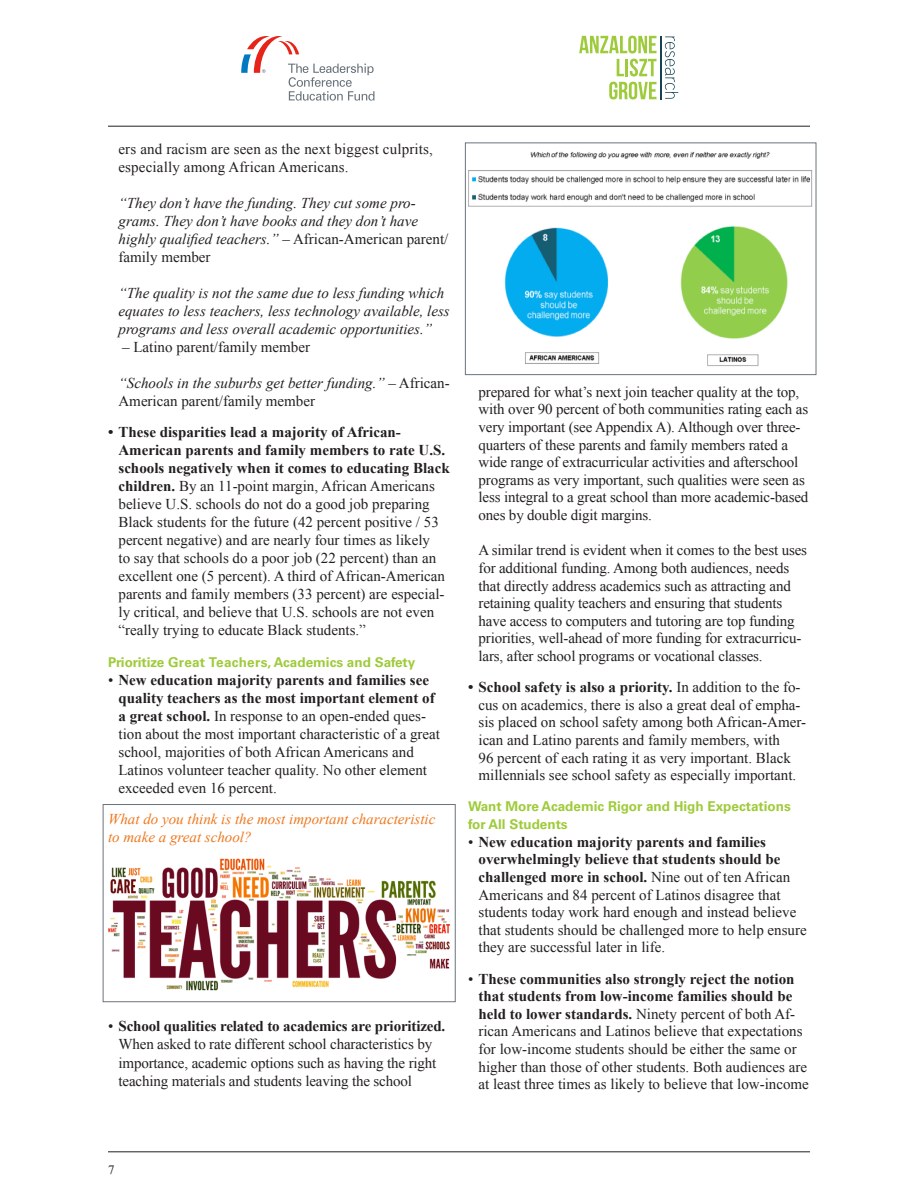
<style>
.page{position:relative;width:918px;height:1188px;background:#fff}
.page>*{position:absolute;margin:0;border:0;box-sizing:border-box;transform-origin:0 0}
.t1{font:15px/17.7px "Times New Roman";color:#231f20}
.t2{font:italic 15px/18px "Times New Roman";color:#231f20}
.Body_Copy{font:italic 15px/18px "Times New Roman";color:#ee781e}
.Subhead{font:700 13.5px/17.7px "Univers LT Std";color:#9ecb3a}
.t3{font:12.75px "Times New Roman";color:#231f20}
.s1{font-style:normal}
.s2{font-weight:700}
</style>
<div class="page">
<hr style="left:108px;top:1152px;width:702px;height:1px;background:#231f20">
<hr style="left:108px;top:126px;width:702px;height:1px;background:#231f20">
<svg style="left:241px;top:36px;width:134px;height:65px"></svg>
<svg style="left:579px;top:36px;width:78px;height:17px"></svg>
<svg style="left:617px;top:59px;width:40px;height:17px"></svg>
<svg style="left:609px;top:82px;width:48px;height:17px"></svg>
<svg style="left:665px;top:37px;width:13px;height:62px"></svg>
<hr style="left:660px;top:36px;width:2px;height:63px;background:#144353">
<img style="left:108px;top:858px;width:342px;height:133px">
<img style="left:468px;top:151px;width:345px;height:225px">
<div style="left:103px;top:804px;width:353px;height:198px;border:1px solid #6a747b"></div>
<div style="left:465px;top:142px;width:351px;height:233px;border:1px solid #6a747b"></div>
<p class="t1" style="left:118px;top:140px;width:316px">ers and racism are seen as the next biggest culprits, especially among African Americans.</p>
<p class="t2" style="left:118px;top:193px;width:331px">“They don’t have the funding. They cut some pro&shy;grams. They don’t have books and they don’t have highly qualified teachers.” <span class="s1">– African-American parent/ family member</span></p>
<p class="t2" style="left:118px;top:283px;width:333px">“The quality is not the same due to less funding which equates to less teachers, less technology available, less programs and less overall academic opportunities.”</p>
<p class="t1" style="left:122px;top:338px;width:189px">– Latino parent/family member</p>
<p class="t2" style="left:118px;top:373px;width:333px">“Schools in the suburbs get better funding.” <span class="s1">– African-<br>American parent/family member</span></p>
<p class="t1" style="left:118px;top:423px;width:333px;text-indent:-10px"><span class="s2">• These disparities lead a majority of African-American parents and family members to rate U.S. schools negatively when it comes to educating Black children.</span> By an 11-point margin, African Americans believe U.S. schools do not do a good job preparing Black students for the future (42 percent positive / 53 percent negative) and are nearly four times as likely<br>to say that schools do a poor job (22 percent) than an excellent one (5 percent). A third of African-American parents and family members (33 percent) are especial&shy;ly critical, and believe that U.S. schools are not even “really trying to educate Black students.”</p>
<p class="Subhead" style="left:108px;top:653px;width:309px">Prioritize Great Teachers, Academics and Safety</p>
<p class="t1" style="left:118px;top:670px;width:323px;text-indent:-10px">• <span class="s2">New education majority parents and families see quality teachers as the most important element of a great school.</span> In response to an open-ended ques&shy;tion about the most important characteristic of a great school, majorities of both African Americans and Latinos volunteer teacher quality. No other element exceeded even 16 percent.</p>
<p class="Body_Copy" style="left:108px;top:810px;width:329px">What do you think is the most important characteristic to make a great school?</p>
<p class="t1" style="left:118px;top:1017px;width:328px;line-height:18.1px;text-indent:-10px">• <span class="s2">School qualities related to academics are prioritized.<br></span>When asked to rate different school characteristics by importance, academic options such as having the right teaching materials and students leaving the school</p>
<p class="t1" style="left:478px;top:383px;width:331px">prepared for what’s next join teacher quality at the top, with over 90 percent of both communities rating each as very important (see Appendix A). Although over three&shy;quarters of these parents and family members rated a wide range of extracurricular activities and afterschool programs as very important, such qualities were seen as less integral to a great school than more academic-based ones by double digit margins.</p>
<p class="t1" style="left:478px;top:541px;width:330px">A similar trend is evident when it comes to the best uses for additional funding. Among both audiences, needs that directly address academics such as attracting and retaining quality teachers and ensuring that students have access to computers and tutoring are top funding priorities, well-ahead of more funding for extracurricu&shy;lars, after school programs or vocational classes.</p>
<p class="t1" style="left:478px;top:678px;width:329px;text-indent:-10px"><span class="s2">• School safety is also a priority.</span> In addition to the fo&shy;cus on academics, there is also a great deal of empha&shy;sis placed on school safety among both African-Amer&shy;ican and Latino parents and family members, with<br>96 percent of each rating it as very important. Black millennials see school safety as especially important.</p>
<p class="Subhead" style="left:468px;top:798px;width:324px">Want More Academic Rigor and High Expectations for All Students</p>
<p class="t1" style="left:478px;top:833px;width:330px;text-indent:-10px">• <span class="s2">New education majority parents and families overwhelmingly believe that students should be challenged more in school.</span> Nine out of ten African Americans and 84 percent of Latinos disagree that students today work hard enough and instead believe that students should be challenged more to help ensure they are successful later in life.</p>
<p class="t1" style="left:478px;top:969px;width:332px;text-indent:-10px">• <span class="s2">These communities also strongly reject the notion that students from low-income families should be held to lower standards.</span> Ninety percent of both Af&shy;rican Americans and Latinos believe that expectations for low-income students should be either the same or higher than those of other students. Both audiences are at least three times as likely to believe that low-income</p>
<p class="t3" style="left:108px;top:1162px;width:8px">7</p>
</div>
